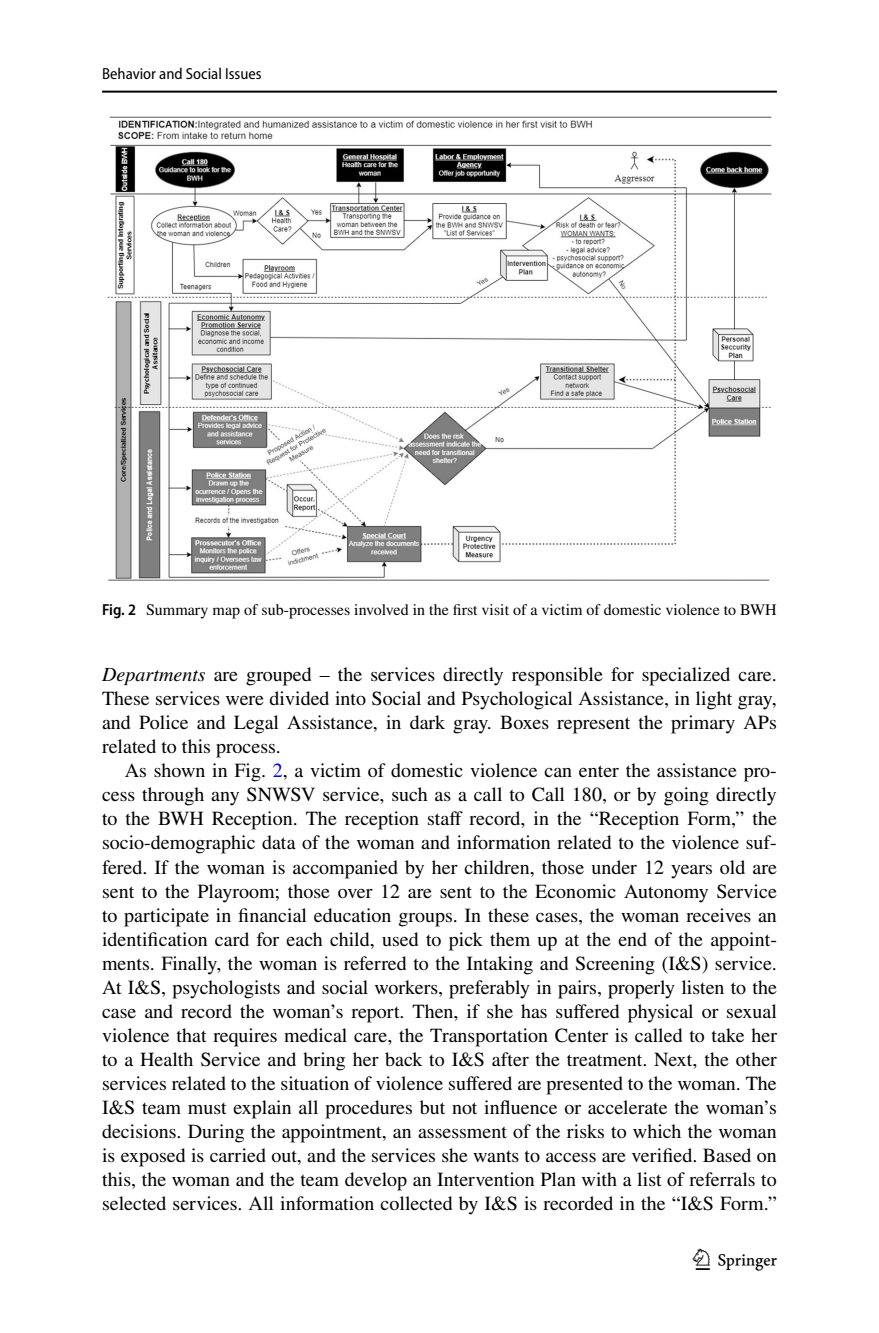
<style>
.page{position:relative;width:879px;height:1333px;background:#fff}
.page>*{position:absolute;margin:0;border:0;box-sizing:border-box;transform-origin:0 0}
.t1{font:30px "Springnew Regular 3";color:#000}
.t2{font:20px/24px "STIX";color:#000;text-align:justify}
.t3{font:16px "STIX";color:#000}
.t4{font:semi-condensed 16px "Myriad Pro";color:#000}
.s1{font-family:"Myriad Pro";font-weight:600;font-stretch:semi-condensed}
.s2{font-style:italic}
.s3{color:#00f}
</style>
<div class="page">
<hr style="left:102px;top:91px;width:675px;height:2px;background:#000">
<img style="left:108px;top:116px;width:663px;height:464px">
<p class="t4" style="left:102px;top:65px;width:161px">Behavior and Social Issues</p>
<p class="t3" style="left:102px;top:599px;width:676px"><span class="s1">Fig. 2</span> Summary map of sub-processes involved in the first visit of a victim of domestic violence to BWH</p>
<p class="t2" style="left:102px;top:664px;width:676px"><span class="s2">Departments</span> are grouped – the services directly responsible for specialized care.<br>These services were divided into Social and Psychological Assistance, in light gray, and Police and Legal Assistance, in dark gray. Boxes represent the primary APs related to this process.</p>
<p class="t2" style="left:102px;top:760px;width:676px;text-indent:23px">As shown in Fig. <span class="s3">2</span>, a victim of domestic violence can enter the assistance pro&shy;cess through any SNWSV service, such as a call to Call 180, or by going directly to the BWH Reception. The reception staff record, in the “Reception Form,” the socio-demographic data of the woman and information related to the violence suf&shy;fered. If the woman is accompanied by her children, those under 12 years old are sent to the Playroom; those over 12 are sent to the Economic Autonomy Service to participate in financial education groups. In these cases, the woman receives an identification card for each child, used to pick them up at the end of the appoint&shy;ments. Finally, the woman is referred to the Intaking and Screening (I&amp;S) service.<br>At I&amp;S, psychologists and social workers, preferably in pairs, properly listen to the case and record the woman’s report. Then, if she has suffered physical or sexual violence that requires medical care, the Transportation Center is called to take her to a Health Service and bring her back to I&amp;S after the treatment. Next, the other services related to the situation of violence suffered are presented to the woman. The I&amp;S team must explain all procedures but not influence or accelerate the woman’s decisions. During the appointment, an assessment of the risks to which the woman is exposed is carried out, and the services she wants to access are verified. Based on this, the woman and the team develop an Intervention Plan with a list of referrals to selected services. All information collected by I&amp;S is recorded in the “I&amp;S Form.”</p>
<h1 class="t1" style="left:696px;top:1248px;width:83px">1 3</h1>
</div>
